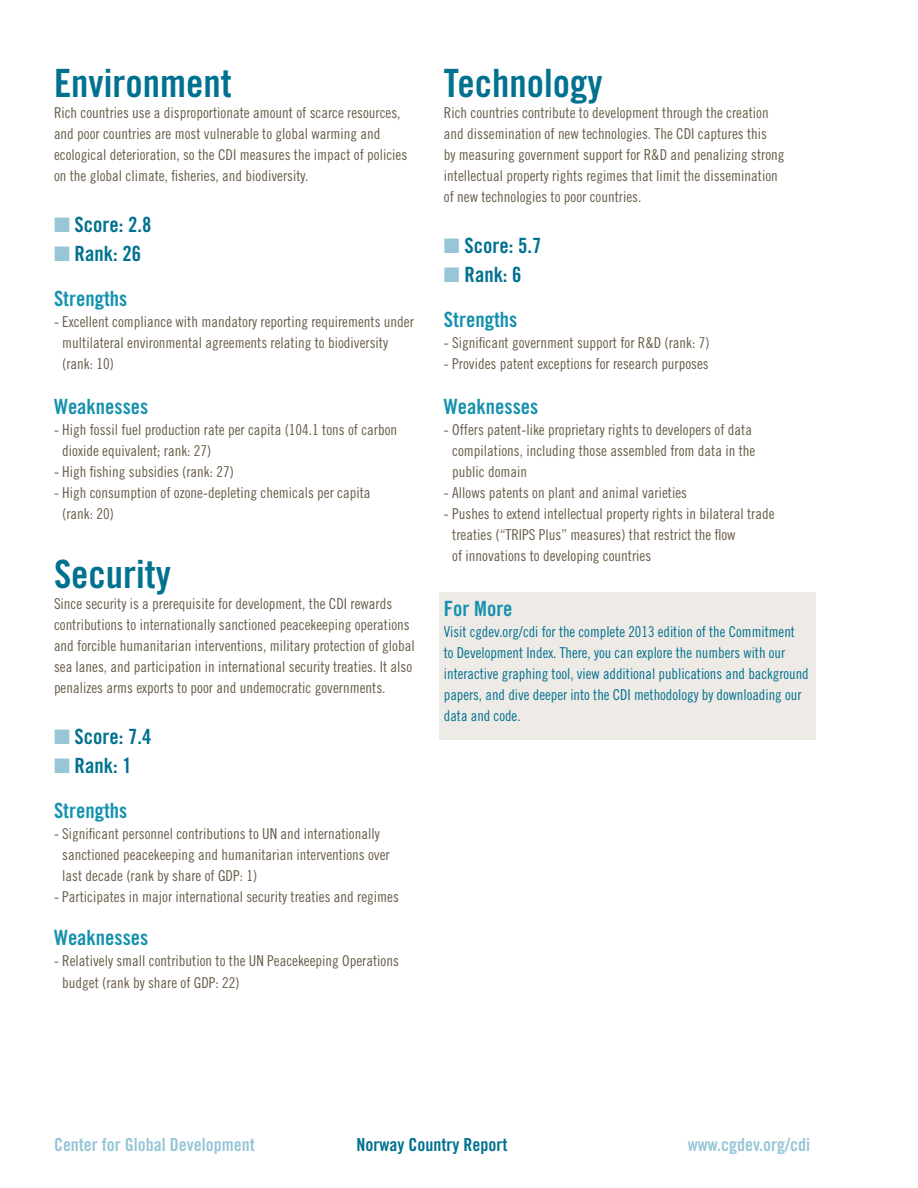
<style>
.page{position:relative;width:918px;height:1188px;background:#fff}
.page>*{position:absolute;margin:0;border:0;box-sizing:border-box;transform-origin:0 0}
.t1{font:39px "Trade Gothic Bold Cond Twenty";color:#00718e}
.t2{font:21px/45px "Trade Gothic Bold Cond Twenty";color:#1591ad}
.t3{font:21px "Trade Gothic Bold Cond Twenty";color:#00718e}
.t4{font:18px "Trade Gothic Bold Cond Twenty";color:#97c6d7}
.t5{font:18px "Trade Gothic Bold Cond Twenty";color:#00718e}
.t6{font:15px/21px "Trade Gothic Cond Eighteen";color:#685d49}
.t7{font:15px/21px "Trade Gothic Cond Eighteen";color:#00718e}
.s1{color:#97c6d7}
.s2{color:#00718e}
</style>
<div class="page">
<div style="left:439px;top:593px;width:376px;height:147px;background:#eeebe7"></div>
<h1 class="t1" style="left:54px;top:60px;width:179px">Environment</h1>
<p class="t6" style="left:54px;top:102px;width:355px">Rich countries use a disproportionate amount of scarce resources, and poor countries are most vulnerable to global warming and ecological deterioration, so the CDI measures the impact of policies on the global climate, fisheries, and biodiversity.</p>
<h2 class="t3" style="left:54px;top:212px;width:99px"><span class="s1">■</span> Score: 2.8</h2>
<h2 class="t2" style="left:54px;top:231px;width:89px"><span class="s1">■</span> <span class="s2">Rank: 26<br></span>Strengths</h2>
<p class="t6" style="left:62px;top:311px;width:353px;text-indent:-8px">- Excellent compliance with mandatory reporting requirements under multilateral environmental agreements relating to biodiversity (rank: 10)</p>
<h2 class="t2" style="left:54px;top:384px;width:96px">Weaknesses</h2>
<p class="t6" style="left:62px;top:419px;width:336px;text-indent:-8px">- High fossil fuel production rate per capita (104.1 tons of carbon dioxide equivalent; rank: 27)</p>
<p class="t6" style="left:54px;top:461px;width:181px">- High fishing subsidies (rank: 27)</p>
<p class="t6" style="left:62px;top:482px;width:310px;text-indent:-8px">- High consumption of ozone-depleting chemicals per capita (rank: 20)</p>
<h1 class="t1" style="left:54px;top:551px;width:118px">Security</h1>
<p class="t6" style="left:54px;top:593px;width:362px">Since security is a prerequisite for development, the CDI rewards contributions to internationally sanctioned peacekeeping operations and forcible humanitarian interventions, military protection of global sea lanes, and participation in international security treaties. It also penalizes arms exports to poor and undemocratic governments.</p>
<h2 class="t3" style="left:54px;top:724px;width:99px"><span class="s1">■</span> Score: 7.4</h2>
<h2 class="t2" style="left:54px;top:742px;width:79px"><span class="s1">■</span> <span class="s2">Rank: 1<br></span>Strengths</h2>
<p class="t6" style="left:62px;top:823px;width:329px;text-indent:-8px">- Significant personnel contributions to UN and internationally sanctioned peacekeeping and humanitarian interventions over last decade (rank by share of GDP: 1)</p>
<p class="t6" style="left:54px;top:886px;width:346px">- Participates in major international security treaties and regimes</p>
<h2 class="t2" style="left:54px;top:915px;width:96px">Weaknesses</h2>
<p class="t6" style="left:62px;top:950px;width:338px;line-height:21.6px;text-indent:-8px">- Relatively small contribution to the UN Peacekeeping Operations budget (rank by share of GDP: 22)</p>
<h1 class="t1" style="left:444px;top:60px;width:160px">Technology</h1>
<p class="t6" style="left:444px;top:102px;width:342px">Rich countries contribute to development through the creation and dissemination of new technologies. The CDI captures this<br>by measuring government support for R&amp;D and penalizing strong intellectual property rights regimes that limit the dissemination of new technologies to poor countries.</p>
<h2 class="t3" style="left:444px;top:233px;width:99px"><span class="s1">■</span> Score: 5.7</h2>
<h2 class="t2" style="left:444px;top:252px;width:79px"><span class="s1">■</span> <span class="s2">Rank: 6<br></span>Strengths</h2>
<p class="t6" style="left:444px;top:332px;width:267px">- Significant government support for R&amp;D (rank: 7)</p>
<p class="t6" style="left:444px;top:353px;width:266px">- Provides patent exceptions for research purposes</p>
<h2 class="t2" style="left:444px;top:384px;width:96px">Weaknesses</h2>
<p class="t6" style="left:452px;top:419px;width:305px;text-indent:-8px">- Offers patent-like proprietary rights to developers of data compilations, including those assembled from data in the public domain</p>
<p class="t6" style="left:444px;top:482px;width:245px">- Allows patents on plant and animal varieties</p>
<p class="t6" style="left:452px;top:503px;width:324px;text-indent:-8px">- Pushes to extend intellectual property rights in bilateral trade treaties (“TRIPS Plus” measures) that restrict the flow<br>of innovations to developing countries</p>
<h2 class="t2" style="left:444px;top:586px;width:70px">For More</h2>
<p class="t7" style="left:444px;top:621px;width:366px">Visit cgdev.org/cdi for the complete 2013 edition of the Commitment<br>to Development Index. There, you can explore the numbers with our interactive graphing tool, view additional publications and background papers, and dive deeper into the CDI methodology by downloading our data and code.</p>
<p class="t4" style="left:54px;top:1133px;width:202px">Center for Global Development</p>
<p class="t5" style="left:357px;top:1133px;width:152px">Norway Country Report</p>
<p class="t4" style="left:688px;top:1133px;width:124px">www.cgdev.org/cdi</p>
</div>
